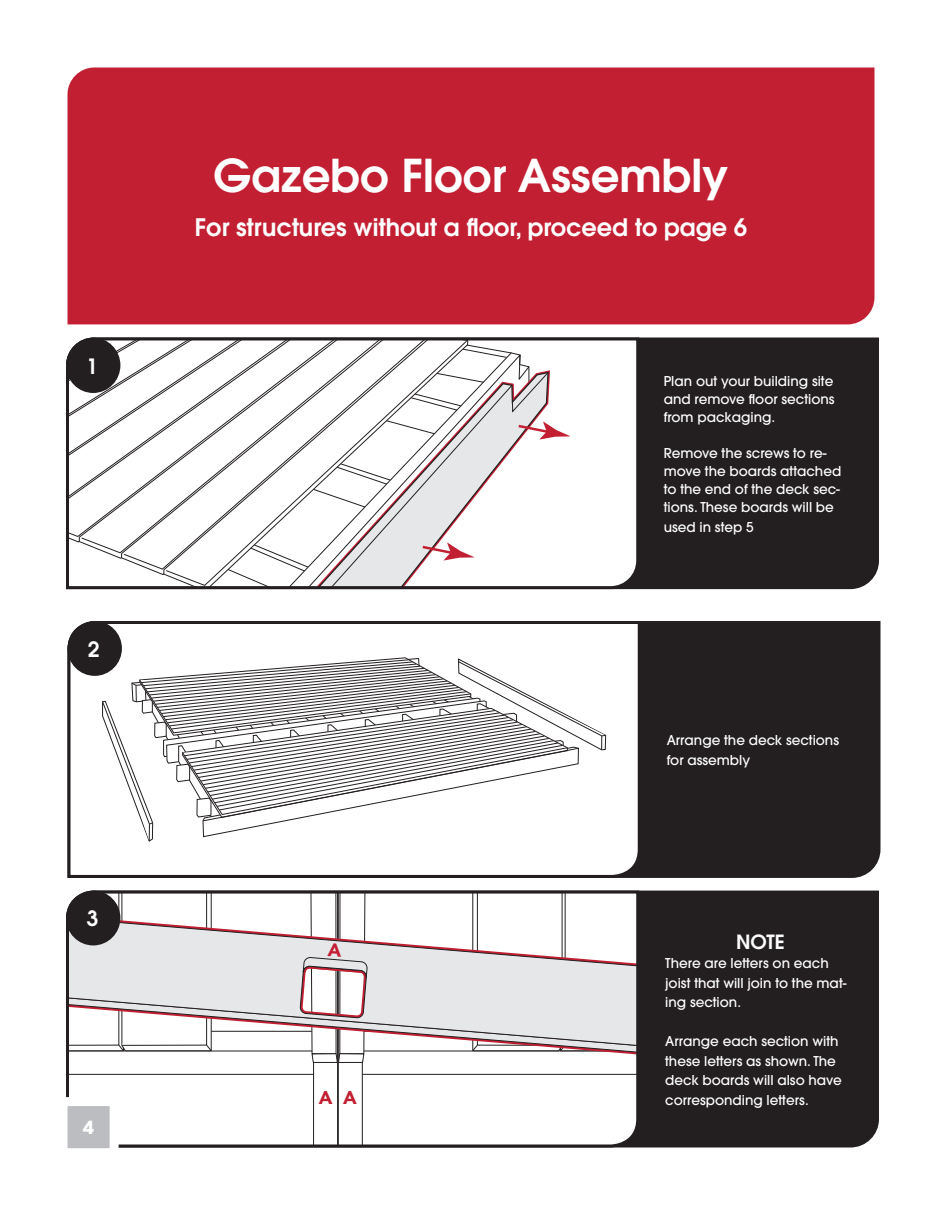
<style>
.page{position:relative;width:945px;height:1215px;background:#fff}
.page>*{position:absolute;margin:0;border:0;box-sizing:border-box;transform-origin:0 0}
.t1{font:600 45px "Avant Garde";color:#fff}
.t2{font:600 24px "Avant Garde";color:#fff}
.t3{font:600 21px "Avant Garde";color:#fff}
.t4{font:600 19.5px "Avant Garde";color:#fff}
.t5{font:900 18.45px "Avenir";color:#c31f32}
.t6{font:700 18px "Avant Garde";color:#fff}
.t7{font:500 13.5px/18px "Avant Garde";color:#fff}
</style>
<div class="page">
<div style="left:641px;top:337px;width:238px;height:253px;background:#231f20"></div>
<svg style="left:66px;top:337px;width:575px;height:253px"></svg>
<div style="left:66px;top:338px;width:54px;height:55px;background:#231f20;border-radius:50%"></div>
<div style="left:68px;top:68px;width:806px;height:256px;background:#c31f32"></div>
<div style="left:641px;top:890px;width:238px;height:258px;background:#231f20"></div>
<div style="left:642px;top:621px;width:239px;height:257px;background:#231f20"></div>
<svg style="left:67px;top:621px;width:575px;height:257px"></svg>
<div style="left:68px;top:621px;width:54px;height:55px;background:#231f20;border-radius:50%"></div>
<svg style="left:66px;top:893px;width:572px;height:256px"></svg>
<h3 class="t3" style="left:86px;top:352px;width:13px">1</h3>
<h3 class="t3" style="left:88px;top:635px;width:13px">2</h3>
<h3 class="t3" style="left:86px;top:905px;width:13px">3</h3>
<h3 class="t6" style="left:83px;top:1116px;width:13px">4</h3>
<h1 class="t1" style="left:214px;top:146px;width:516px">Gazebo Floor Assembly</h1>
<h2 class="t2" style="left:195px;top:211px;width:554px">For structures without a floor, proceed to page 6</h2>
<p class="t7" style="left:664px;top:372px;width:172px;text-align:justify">Plan out your building site and remove floor sections from packaging.</p>
<p class="t7" style="left:664px;top:444px;width:179px">Remove the screws to re&shy;move the boards attached to the end of the deck sec&shy;tions. These boards will be</p>
<p class="t7" style="left:664px;top:518px;width:92px">used in step 5</p>
<p class="t7" style="left:667px;top:730px;width:174px;line-height:19.5px">Arrange the deck sections for assembly</p>
<h3 class="t4" style="left:736px;top:929px;width:50px">NOTE</h3>
<p class="t7" style="left:665px;top:954px;width:183px;line-height:19.5px">There are letters on each joist that will join to the mat&shy;ing section.</p>
<p class="t7" style="left:665px;top:1032px;width:178px;line-height:19.5px">Arrange each section with these letters as shown. The deck boards will also have</p>
<h3 class="t5" style="left:319px;top:1082px;width:40px">A A</h3>
<p class="t7" style="left:665px;top:1091px;width:145px">corresponding letters.</p>
</div>
